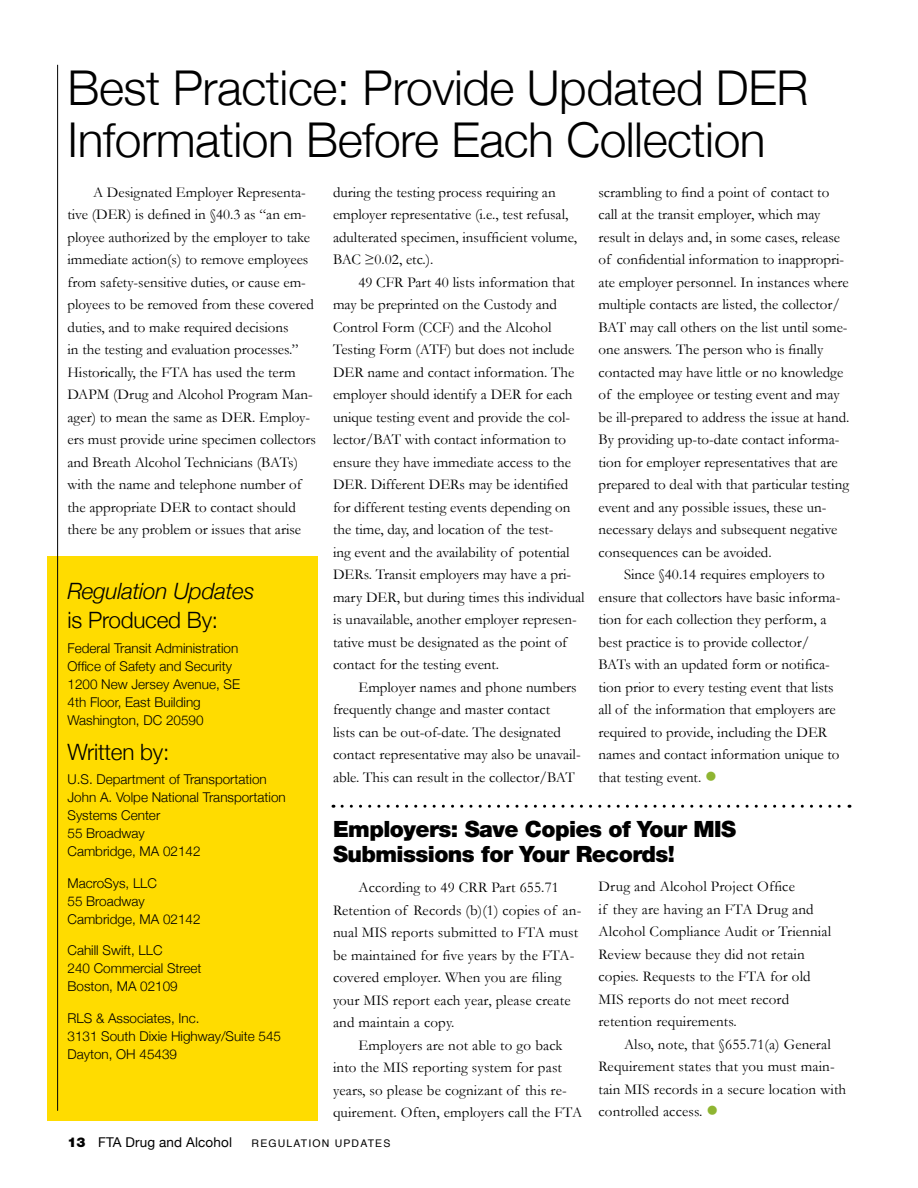
<style>
.page{position:relative;width:918px;height:1188px;background:#fff}
.page>*{position:absolute;margin:0;border:0;box-sizing:border-box;transform-origin:0 0}
.t1{font:300 48px/52.5px "Helvetica Neue";letter-spacing:-.01em;color:#000}
.t2{font:900 22.5px/25.5px "Helvetica Neue LT Std";letter-spacing:-.025em;color:#000}
.t3{font:300 22.5px "Helvetica Neue";letter-spacing:-.01em;color:#000}
.t4{font:italic 300 22.5px "Helvetica Neue";letter-spacing:-.01em;color:#000}
.t5{font:15px/22.5px "Garamond";color:#000}
.t6{font:300 13.5px/18px "Helvetica Neue";color:#000}
.t7{font:13.5px "Helvetica Neue";letter-spacing:.01em;color:#000}
.t8{font:10.5px "Helvetica";letter-spacing:.11em;color:#000}
.s1{color:#8fb532}
.s2{font-family:"Helvetica Neue LT Std";font-weight:900}
</style>
<div class="page">
<div style="left:47px;top:556px;width:271px;height:564px;background:#ffdc00"></div>
<hr style="left:57px;top:65px;width:1px;height:1046px;background:#000">
<svg style="left:342px;top:805px;width:508px;height:3px"></svg>
<h1 class="t1" style="left:68px;top:59px;width:742px">Best Practice: Provide Updated DER<br>Information Before Each Collection</h1>
<p class="t5" style="left:333px;top:180px;width:246px">during the testing process requiring an employer representative (i.e., test refusal, adulterated specimen, insufficient volume, BAC ≥0.02, etc.).</p>
<p class="t5" style="left:333px;top:270px;width:253px;text-indent:26px">49 CFR Part 40 lists information that may be preprinted on the Custody and Control Form (CCF) and the Alcohol Testing Form (ATF) but does not include DER name and contact information. The employer should identify a DER for each unique testing event and provide the col&shy;lector/BAT with contact information to ensure they have immediate access to the DER. Different DERs may be identified for different testing events depending on the time, day, and location of the test-<br>ing event and the availability of potential DERs. Transit employers may have a pri&shy;mary DER, but during times this individual is unavailable, another employer represen&shy;tative must be designated as the point of contact for the testing event.</p>
<p class="t5" style="left:333px;top:675px;width:249px;text-indent:26px">Employer names and phone numbers frequently change and master contact<br>lists can be out-of-date. The designated contact representative may also be unavail&shy;able. This can result in the collector/BAT</p>
<p class="t5" style="left:598px;top:180px;width:232px">scrambling to find a point of contact to</p>
<p class="t5" style="left:598px;top:203px;width:224px">call at the transit employer, which may</p>
<p class="t5" style="left:598px;top:225px;width:243px">result in delays and, in some cases, release</p>
<p class="t5" style="left:598px;top:248px;width:247px">of confidential information to inappropri-</p>
<p class="t5" style="left:598px;top:270px;width:252px">ate employer personnel. In instances where</p>
<p class="t5" style="left:598px;top:293px;width:243px">multiple contacts are listed, the collector/</p>
<p class="t5" style="left:598px;top:315px;width:251px">BAT may call others on the list until some-</p>
<p class="t5" style="left:598px;top:338px;width:226px">one answers. The person who is finally</p>
<p class="t5" style="left:598px;top:360px;width:246px">contacted may have little or no knowledge</p>
<p class="t5" style="left:598px;top:383px;width:243px">of the employee or testing event and may</p>
<p class="t5" style="left:598px;top:405px;width:252px">be ill-prepared to address the issue at hand.</p>
<p class="t5" style="left:598px;top:428px;width:243px">By providing up-to-date contact informa-</p>
<p class="t5" style="left:598px;top:450px;width:241px">tion for employer representatives that are</p>
<p class="t5" style="left:598px;top:473px;width:252px">prepared to deal with that particular testing</p>
<p class="t5" style="left:598px;top:495px;width:229px">event and any possible issues, these un-</p>
<p class="t5" style="left:598px;top:518px;width:240px">necessary delays and subsequent negative</p>
<p class="t5" style="left:598px;top:540px;width:175px">consequences can be avoided.</p>
<p class="t5" style="left:624px;top:563px;width:202px">Since §40.14 requires employers to</p>
<p class="t5" style="left:598px;top:585px;width:243px">ensure that collectors have basic informa-</p>
<p class="t5" style="left:598px;top:608px;width:229px">tion for each collection they perform, a</p>
<p class="t5" style="left:598px;top:630px;width:212px">best practice is to provide collector/</p>
<p class="t5" style="left:598px;top:653px;width:233px">BATs with an updated form or notifica-</p>
<p class="t5" style="left:598px;top:675px;width:237px">tion prior to every testing event that lists</p>
<p class="t5" style="left:598px;top:698px;width:239px">all of the information that employers are</p>
<p class="t5" style="left:598px;top:720px;width:230px">required to provide, including the DER</p>
<p class="t5" style="left:598px;top:743px;width:243px">names and contact information unique to</p>
<p class="t5" style="left:598px;top:765px;width:120px">that testing event. <span class="s1">●</span></p>
<p class="t5" style="left:68px;top:180px;width:250px;text-indent:26px">A Designated Employer Representa&shy;tive (DER) is defined in §40.3 as “an em&shy;ployee authorized by the employer to take immediate action(s) to remove employees from safety-sensitive duties, or cause em&shy;ployees to be removed from these covered duties, and to make required decisions<br>in the testing and evaluation processes.” Historically, the FTA has used the term DAPM (Drug and Alcohol Program Man&shy;ager) to mean the same as DER. Employ&shy;ers must provide urine specimen collectors and Breath Alcohol Technicians (BATs) with the name and telephone number of the appropriate DER to contact should there be any problem or issues that arise</p>
<h2 class="t4" style="left:68px;top:573px;width:189px">Regulation Updates</h2>
<h2 class="t3" style="left:68px;top:601px;width:152px">is Produced By:</h2>
<p class="t6" style="left:68px;top:638px;width:174px">Federal Transit Administration<br>Offi ce of Safety and Security<br>1200 New Jersey Avenue, SE<br>4th Floor, East Building<br>Washington, DC 20590</p>
<h2 class="t3" style="left:68px;top:733px;width:103px">Written by:</h2>
<p class="t6" style="left:68px;top:770px;width:220px">U.S. Department of Transportation<br>John A. Volpe National Transportation<br>Systems Center<br>55 Broadway<br>Cambridge, MA 02142</p>
<p class="t6" style="left:68px;top:873px;width:135px">MacroSys, LLC<br>55 Broadway<br>Cambridge, MA 02142</p>
<p class="t6" style="left:68px;top:941px;width:136px">Cahill Swift, LLC<br>240 Commercial Street<br>Boston, MA 02109</p>
<p class="t6" style="left:68px;top:1008px;width:215px">RLS &amp; Associates, Inc.<br>3131 South Dixie Highway/Suite 545<br>Dayton, OH 45439</p>
<h2 class="t2" style="left:333px;top:816px;width:405px">Employers: Save Copies of Your MIS<br>Submissions for Your Records!</h2>
<p class="t5" style="left:333px;top:876px;width:250px;text-indent:26px">According to 49 CRR Part 655.71<br>Retention of Records (b)(1) copies of an&shy;nual MIS reports submitted to FTA must be maintained for five years by the FTA&shy;covered employer. When you are filing your MIS report each year, please create and maintain a copy.</p>
<p class="t5" style="left:333px;top:1034px;width:251px;text-indent:26px">Employers are not able to go back into the MIS reporting system for past years, so please be cognizant of this re&shy;quirement. Often, employers call the FTA</p>
<p class="t5" style="left:598px;top:875px;width:234px">Drug and Alcohol Project Office<br>if they are having an FTA Drug and<br>Alcohol Compliance Audit or Triennial<br>Review because they did not retain copies. Requests to the FTA for old<br>MIS reports do not meet record retention requirements.</p>
<p class="t5" style="left:598px;top:1033px;width:249px;text-indent:26px">Also, note, that §655.71(a) General Requirement states that you must main&shy;tain MIS records in a secure location with controlled access. <span class="s1">●</span></p>
<p class="t7" style="left:68px;top:1130px;width:166px"><span class="s2">13</span> FTA Drug and Alcohol</p>
<p class="t8" style="left:252px;top:1135px;width:140px">REGULATION UPDATES</p>
</div>
